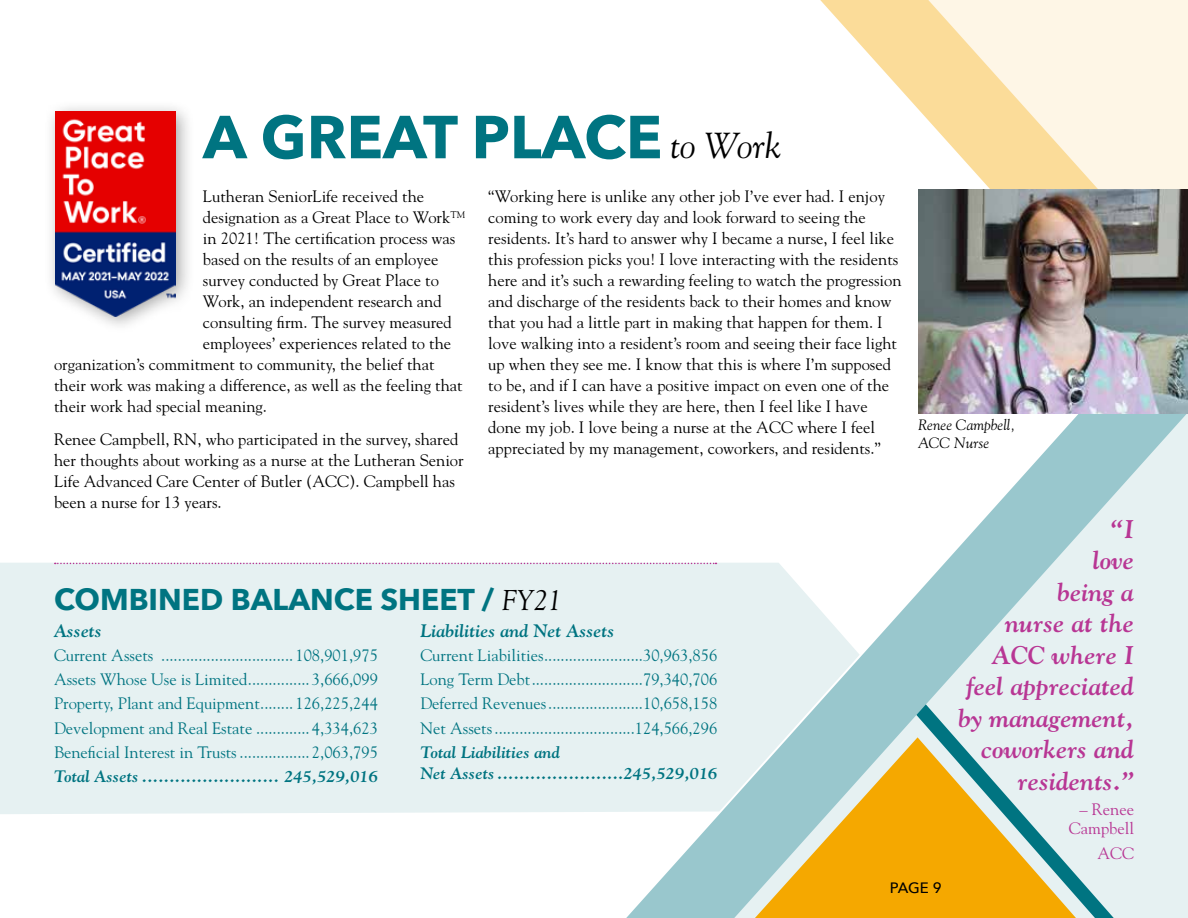
<style>
.page{position:relative;width:1188px;height:918px;background:#fff}
.page>*{position:absolute;margin:0;border:0;box-sizing:border-box;transform-origin:0 0}
.t1{font:700 60px "Avenir Next";color:#007481}
.t2{font:700 30px "Avenir Next";color:#007481}
.t3{font:25.5px/31.5px "Goudy Bold Italic Os F";color:#b83694;text-align:right}
.t4{font:18px "Goudy Bold Italic Os F";color:#007481}
.t5{font:16.5px/21px "Goudy";color:#000}
.t6{font:16.5px/24.3px "Goudy";color:#007481;text-align:justify}
.t7{font:italic 700 16.5px/21px "Goudy";color:#007481}
.t8{font:16.5px/19.5px "Goudy";color:#b83694;text-align:right}
.t9{font:italic 15px/18px "Goudy";color:#000}
.t10{font:500 15px "Avenir Next";color:#000}
.s1{font-family:"Goudy";font-weight:400;font-style:italic;font-size:36px;color:#000}
.s2{font-family:"Goudy";font-weight:400;font-style:italic;font-size:28.5px;color:#000}
</style>
<div class="page">
<svg style="left:820px;top:0;width:368px;height:189px;fill:#fef6e6"></svg>
<svg style="left:613px;top:414px;width:575px;height:504px"></svg>
<svg style="left:741px;top:737px;width:348px;height:181px;background:#d9be66"></svg>
<svg style="left:0;top:563px;width:860px;height:251px;background:#e2eff0"></svg>
<img style="left:918px;top:189px;width:270px;height:225px">
<div style="left:43px;top:100px;width:152px;height:234px;background:#000;opacity:.35"></div>
<img style="left:56px;top:112px;width:120px;height:204px">
<svg style="left:55px;top:563px;width:662px;height:1px"></svg>
<h1 class="t1" style="left:203px;top:85px;width:579px">A GREAT PLACE <span class="s1">to Work</span></h1>
<p class="t5" style="left:203px;top:186px;width:223px">Lutheran SeniorLife received the</p>
<p class="t5" style="left:203px;top:207px;width:264px">designation as a Great Place to Work<sup>TM</sup></p>
<p class="t5" style="left:203px;top:228px;width:254px">in 2021! The certification process was</p>
<p class="t5" style="left:203px;top:249px;width:237px">based on the results of an employee</p>
<p class="t5" style="left:203px;top:270px;width:237px">survey conducted by Great Place to</p>
<p class="t5" style="left:203px;top:291px;width:240px">Work, an independent research and</p>
<p class="t5" style="left:203px;top:312px;width:250px">consulting firm. The survey measured</p>
<p class="t5" style="left:203px;top:333px;width:250px">employees’ experiences related to the</p>
<p class="t5" style="left:54px;top:354px;width:382px">organization’s commitment to community, the belief that</p>
<p class="t5" style="left:54px;top:375px;width:410px">their work was making a difference, as well as the feeling that</p>
<p class="t5" style="left:54px;top:396px;width:215px">their work had special meaning.</p>
<p class="t5" style="left:54px;top:429px;width:411px">Renee Campbell, RN, who participated in the survey, shared her thoughts about working as a nurse at the Lutheran Senior Life Advanced Care Center of Butler (ACC). Campbell has been a nurse for 13 years.</p>
<p class="t5" style="left:488px;top:186px;width:415px">“Working here is unlike any other job I’ve ever had. I enjoy coming to work every day and look forward to seeing the residents. It’s hard to answer why I became a nurse, I feel like this profession picks you! I love interacting with the residents here and it’s such a rewarding feeling to watch the progression and discharge of the residents back to their homes and know that you had a little part in making that happen for them. I love walking into a resident’s room and seeing their face light up when they see me. I know that this is where I’m supposed to be, and if I can have a positive impact on even one of the resident’s lives while they are here, then I feel like I have done my job. I love being a nurse at the ACC where I feel appreciated by my management, coworkers, and residents.”</p>
<h2 class="t2" style="left:54px;top:574px;width:509px">COMBINED BALANCE SHEET / <span class="s2">FY21</span></h2>
<p class="t4" style="left:54px;top:619px;width:49px">Assets</p>
<p class="t6" style="left:54px;top:643px;width:325px">Current Assets ................................ 108,901,975<br>Assets Whose Use is Limited............... 3,666,099<br>Property, Plant and Equipment........ 126,225,244<br>Development and Real Estate ............. 4,334,623<br>Beneficial Interest in Trusts ................. 2,063,795</p>
<p class="t7" style="left:54px;top:766px;width:325px">Total Assets ......................... 245,529,016</p>
<p class="t4" style="left:420px;top:619px;width:196px">Liabilities and Net Assets</p>
<p class="t6" style="left:420px;top:643px;width:299px">Current Liabilities........................30,963,856<br>Long Term Debt...........................79,340,706<br>Deferred Revenues.......................10,658,158<br>Net Assets..................................124,566,296</p>
<p class="t7" style="left:420px;top:741px;width:298px">Total Liabilities and<br>Net Assets .......................245,529,016</p>
<p class="t9" style="left:918px;top:416px;width:99px">Renee Campbell,<br>ACC Nurse</p>
<h3 class="t3" style="left:958px;top:512px;width:177px">“I<br>love<br>being a<br>nurse at the<br>ACC where I feel appreciated by management, coworkers and residents.”</h3>
<p class="t8" style="left:1069px;top:799px;width:67px">– Renee<br>Campbell</p>
<p class="t8" style="left:1097px;top:843px;width:38px">ACC</p>
<p class="t10" style="left:890px;top:875px;width:53px">PAGE 9</p>
</div>
